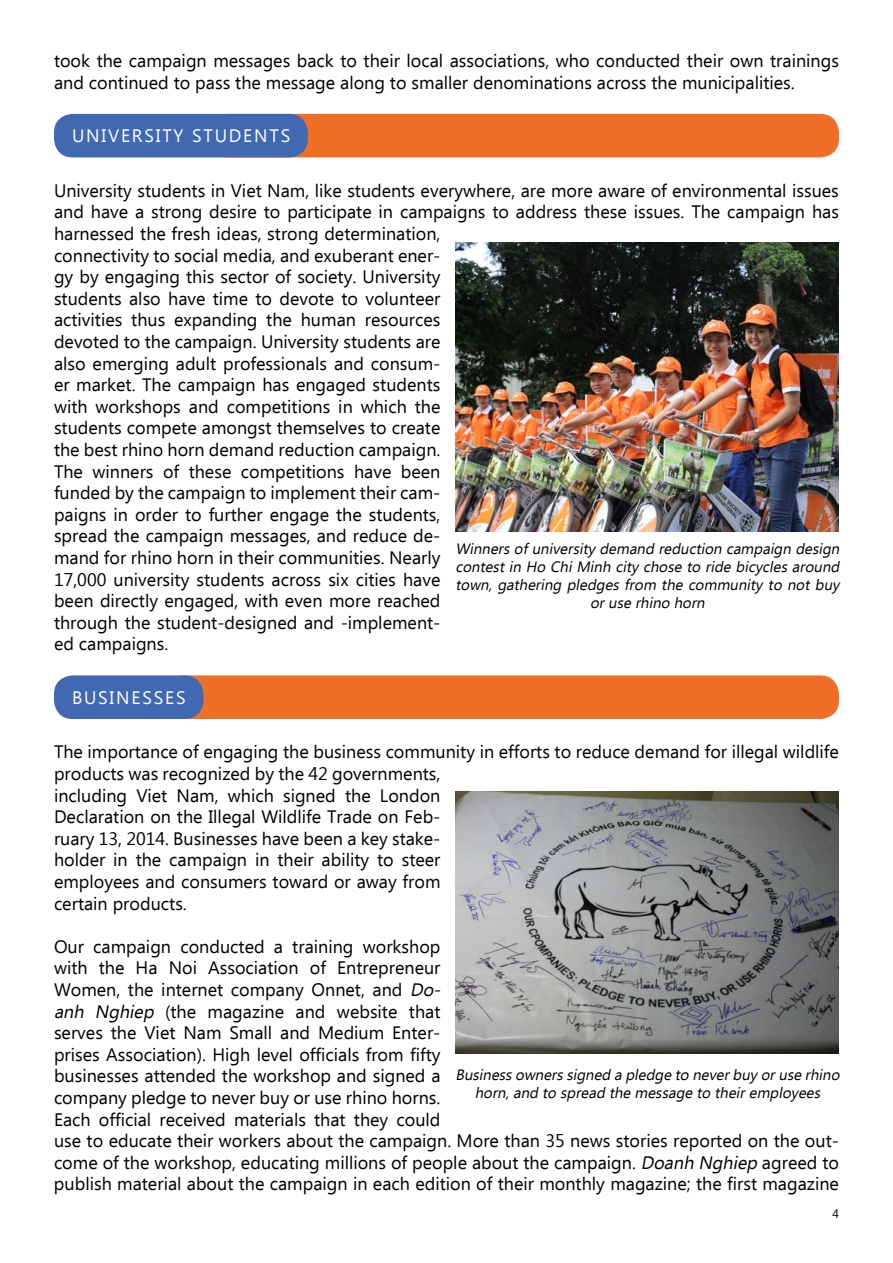
<style>
.page{position:relative;width:893px;height:1263px;background:#fff}
.page>*{position:absolute;margin:0;border:0;box-sizing:border-box;transform-origin:0 0}
.t1{font:18px/21.6px "Ebrima";color:#000}
.t2{font:18px "Ebrima";letter-spacing:.1em;color:#fff}
.t3{font:italic 15px/18px "Ebrima";color:#000;text-align:center}
.t4{font:12px "Ebrima";color:#000}
.s1{font-style:italic}
</style>
<div class="page">
<div style="left:210px;top:114px;width:629px;height:43px;background:#f06f26;border-radius:19px"></div>
<div style="left:54px;top:114px;width:254px;height:43px;background:#4069b2;border-radius:19px"></div>
<img style="left:455px;top:242px;width:384px;height:289px">
<div style="left:164px;top:675px;width:675px;height:44px;background:#f06f26;border-radius:19px"></div>
<div style="left:54px;top:675px;width:149px;height:44px;background:#4069b2;border-radius:19px"></div>
<img style="left:455px;top:791px;width:384px;height:262px">
<p class="t1" style="left:54px;top:51px;width:786px">took the campaign messages back to their local associations, who conducted their own trainings and continued to pass the message along to smaller denominations across the municipalities.</p>
<p class="t2" style="left:72px;top:123px;width:220px">UNIVERSITY STUDENTS</p>
<p class="t1" style="left:54px;top:181px;width:786px">University students in Viet Nam, like students everywhere, are more aware of environmental issues and have a strong desire to participate in campaigns to address these issues. The campaign has harnessed the fresh ideas, strong determination,<br>connectivity to social media, and exuberant ener-<br>gy by engaging this sector of society. University<br>students also have time to devote to volunteer<br>activities thus expanding the human resources<br>devoted to the campaign. University students are<br>also emerging adult professionals and consum-<br>er market. The campaign has engaged students<br>with workshops and competitions in which the<br>students compete amongst themselves to create<br>the best rhino horn demand reduction campaign.<br>The winners of these competitions have been<br>funded by the campaign to implement their cam-<br>paigns in order to further engage the students,<br>spread the campaign messages, and reduce de-<br>mand for rhino horn in their communities. Nearly<br>17,000 university students across six cities have<br>been directly engaged, with even more reached<br>through the student-designed and -implement-<br>ed campaigns.</p>
<p class="t3" style="left:455px;top:541px;width:390px">Winnersofuniversitydemand reduction campaign design contestin Ho ChiMinh citychose to ride bicyclesaround town, gathering pledges from the community to not buy oruse rhino horn</p>
<p class="t2" style="left:72px;top:685px;width:115px">BUSINESSES</p>
<p class="t1" style="left:54px;top:742px;width:786px">The importance of engaging the business community in efforts to reduce demand for illegal wildlife products was recognized by the 42 governments,<br>including Viet Nam, which signed the London<br>Declaration on the Illegal Wildlife Trade on Feb-<br>ruary 13, 2014. Businesses have been a key stake-<br>holder in the campaign in their ability to steer<br>employees and consumers toward or away from<br>certain products.</p>
<p class="t1" style="left:54px;top:937px;width:786px">Our campaign conducted a training workshop<br>with the Ha Noi Association of Entrepreneur<br>Women, the internet company Onnet, and <span class="s1">Do-<br>anh Nghiep</span> (the magazine and website that<br>serves the Viet Nam Small and Medium Enter-<br>prises Association). High level officials from fifty<br>businesses attended the workshop and signed a<br>company pledge to never buy or use rhino horns.<br>Each official received materials that they could<br>use to educate their workers about the campaign. More than 35 news stories reported on the out&shy;come of the workshop, educating millions of people about the campaign. <span class="s1">Doanh Nghiep</span> agreed to publish material about the campaign in each edition of their monthly magazine; the first magazine</p>
<p class="t3" style="left:455px;top:1066px;width:390px">Businessownerssigned a pledge to neverbuyoruse rhino horn,and to spread the message to theiremployees</p>
<p class="t4" style="left:832px;top:1205px;width:8px">4</p>
</div>
